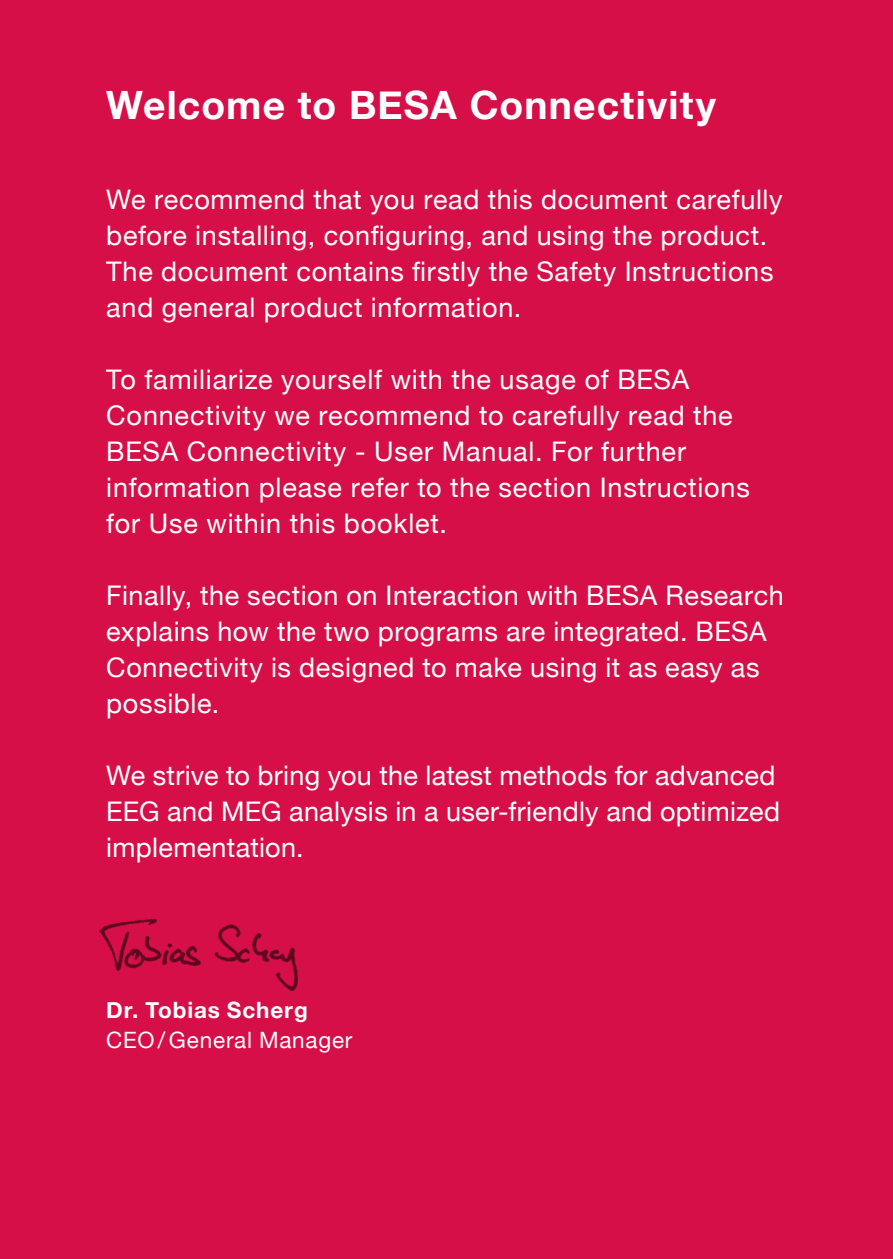
<style>
.page{position:relative;width:893px;height:1259px;background:#d60f48}
.page>*{position:absolute;margin:0;border:0;box-sizing:border-box;transform-origin:0 0}
.t1{font:700 39px "Helvetica Neue";letter-spacing:.03em;color:#fff}
.t2{font:27px/36px "Helvetica Neue";letter-spacing:.025em;color:#fff}
.t3{font:22.5px "Helvetica Neue";letter-spacing:.035em;color:#fff}
.t4{font:700 22.5px "Helvetica Neue";letter-spacing:.04em;color:#fff}
</style>
<div class="page">
<img style="left:100px;top:919px;width:198px;height:72px">
<h1 class="t1" style="left:106px;top:75px;width:611px">Welcome to BESA Connectivity</h1>
<p class="t2" style="left:106px;top:183px;width:678px">We recommend that you read this document carefully before installing, configuring, and using the product.<br>The document contains firstly the Safety Instructions and general product information.</p>
<p class="t2" style="left:106px;top:363px;width:645px">To familiarize yourself with the usage of BESA Connectivity we recommend to carefully read the BESA Connectivity - User Manual. For further information please refer to the section Instructions for Use within this booklet.</p>
<p class="t2" style="left:106px;top:579px;width:679px">Finally, the section on Interaction with BESA Research explains how the two programs are integrated. BESA Connectivity is designed to make using it as easy as possible.</p>
<p class="t2" style="left:106px;top:759px;width:675px">We strive to bring you the latest methods for advanced<br>EEG and MEG analysis in a user-friendly and optimized implementation.</p>
<p class="t4" style="left:106px;top:992px;width:203px">Dr. Tobias Scherg</p>
<p class="t3" style="left:106px;top:1023px;width:248px">CEO / General Manager</p>
</div>
